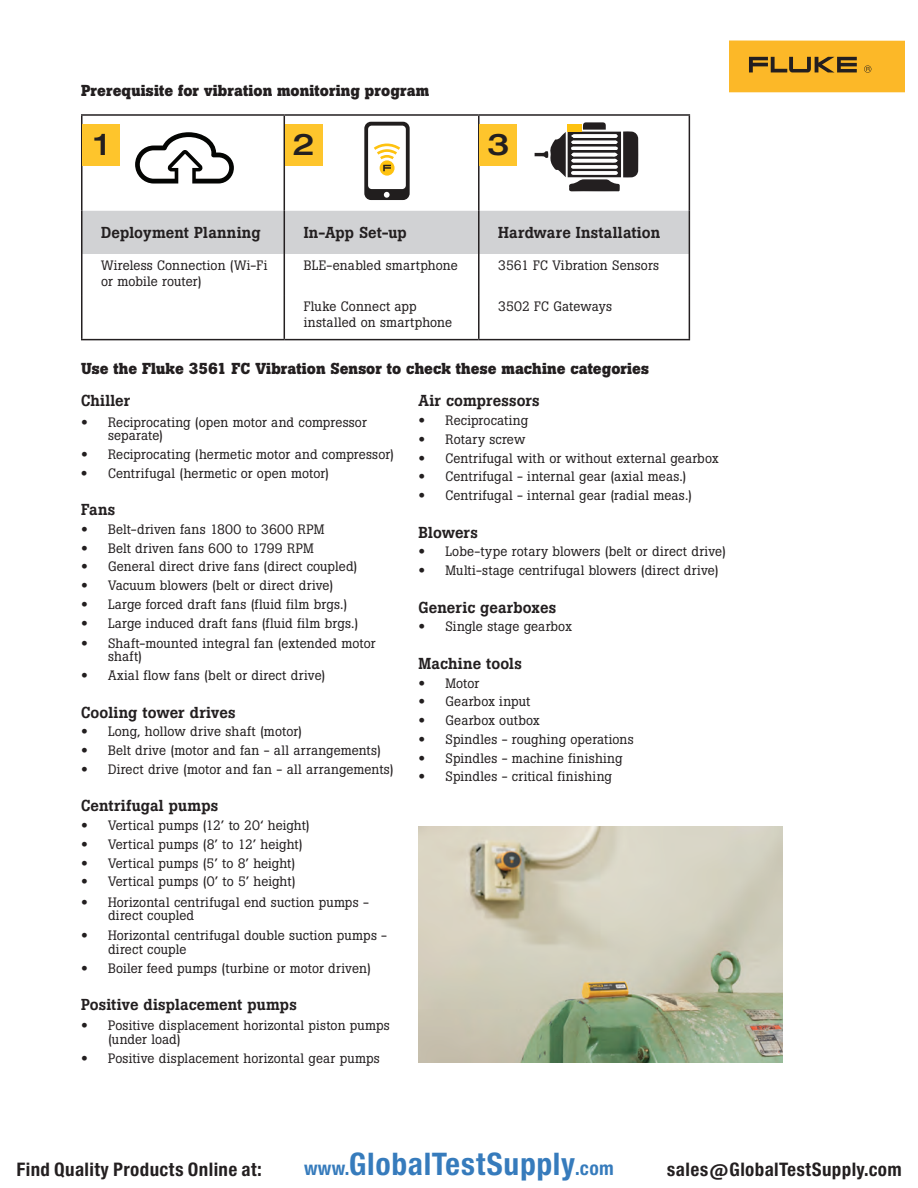
<style>
.page{position:relative;width:918px;height:1188px;background:#fff}
.page>*{position:absolute;margin:0;border:0;box-sizing:border-box;transform-origin:0 0}
.t1{font:500 expanded 30px "Helvetica Neue LT Pro";color:#231f20}
.t2{font:29.7px "Europa Gro Nr 2 SBOP Bol Con";letter-spacing:.02em;color:#367bbc}
.t3{font:17.85px "Europa Gro Nr 2 SBOP Bol Con";letter-spacing:.02em;color:#231f20}
.t4{font:500 15.75px "Boton Pro";letter-spacing:.005em;color:#231f20}
.t5{font:700 15.75px "Boton Pro";letter-spacing:.005em;color:#231f20}
.t6{font:13.5px/13.5px "Boton Pro";letter-spacing:.01em;color:#231f20}
.s1{font-family:"Helvetica Neue LT Pro";font-weight:100;font-stretch:expanded}
.s2{font-size:18.3px}
</style>
<div class="page">
<div style="left:729px;top:40px;width:175px;height:52px;background:#fcb828"></div>
<svg style="left:749px;top:57px;width:108px;height:15px"></svg>
<svg style="left:864px;top:65px;width:7px;height:8px"></svg>
<div style="left:82px;top:211px;width:607px;height:43px;background:#d1d2d4"></div>
<hr style="left:284px;top:116px;width:1px;height:95px;background:#231f20">
<hr style="left:478px;top:116px;width:2px;height:95px;background:#231f20">
<hr style="left:284px;top:211px;width:1px;height:43px;background:#231f20">
<hr style="left:478px;top:211px;width:2px;height:43px;background:#231f20">
<hr style="left:284px;top:254px;width:1px;height:41px;background:#231f20">
<hr style="left:478px;top:254px;width:2px;height:41px;background:#231f20">
<hr style="left:284px;top:295px;width:1px;height:44px;background:#231f20">
<hr style="left:478px;top:295px;width:2px;height:44px;background:#231f20">
<hr style="left:81px;top:114px;width:203px;height:2px;background:#231f20">
<hr style="left:81px;top:116px;width:1px;height:95px;background:#231f20">
<hr style="left:284px;top:114px;width:195px;height:2px;background:#231f20">
<hr style="left:479px;top:114px;width:211px;height:2px;background:#231f20">
<hr style="left:689px;top:116px;width:1px;height:95px;background:#231f20">
<hr style="left:81px;top:211px;width:1px;height:43px;background:#231f20">
<hr style="left:689px;top:211px;width:1px;height:43px;background:#231f20">
<hr style="left:81px;top:254px;width:1px;height:41px;background:#231f20">
<hr style="left:689px;top:254px;width:1px;height:41px;background:#231f20">
<hr style="left:81px;top:295px;width:1px;height:44px;background:#231f20">
<hr style="left:689px;top:295px;width:1px;height:44px;background:#231f20">
<hr style="left:81px;top:339px;width:203px;height:1px;background:#231f20">
<hr style="left:284px;top:339px;width:195px;height:1px;background:#231f20">
<hr style="left:479px;top:339px;width:211px;height:1px;background:#231f20">
<svg style="left:364px;top:122px;width:46px;height:78px"></svg>
<svg style="left:135px;top:132px;width:99px;height:52px"></svg>
<svg style="left:535px;top:122px;width:103px;height:70px"></svg>
<div style="left:568px;top:124px;width:14px;height:7px;background:#fec210"></div>
<img style="left:419px;top:826px;width:364px;height:236px">
<div style="left:82px;top:124px;width:38px;height:41px;background:#fec52c"></div>
<div style="left:285px;top:124px;width:37px;height:41px;background:#fec52c"></div>
<div style="left:480px;top:124px;width:37px;height:41px;background:#fec52c"></div>
<p class="t5" style="left:81px;top:80px;width:350px">Prerequisite for vibration monitoring program</p>
<h1 class="t1" style="left:94px;top:126px;width:16px">1</h1>
<h1 class="t1" style="left:293px;top:126px;width:24px">2</h1>
<h1 class="t1" style="left:487px;top:126px;width:24px">3</h1>
<p class="t4" style="left:101px;top:223px;width:161px">Deployment Planning</p>
<p class="t4" style="left:304px;top:223px;width:105px">In-App Set-up</p>
<p class="t4" style="left:498px;top:223px;width:164px">Hardware Installation</p>
<p class="t6" style="left:101px;top:258px;width:168px;line-height:15.8px">Wireless Connection (Wi-Fi or mobile router)</p>
<p class="t6" style="left:304px;top:259px;width:156px">BLE-enabled smartphone</p>
<p class="t6" style="left:498px;top:259px;width:162px">3561 FC Vibration Sensors</p>
<p class="t6" style="left:304px;top:299px;width:150px;line-height:15.8px">Fluke Connect app installed on smartphone</p>
<p class="t6" style="left:498px;top:300px;width:115px">3502 FC Gateways</p>
<p class="t5" style="left:81px;top:358px;width:570px">Use the Fluke 3561 FC Vibration Sensor to check these machine categories</p>
<p class="t4" style="left:81px;top:391px;width:51px">Chiller</p>
<p class="t6" style="left:108px;top:415px;width:260px;text-indent:-27px"><span class="s1">•</span> Reciprocating (open motor and compressor separate)</p>
<p class="t6" style="left:81px;top:447px;width:315px"><span class="s1">•</span> Reciprocating (hermetic motor and compressor)</p>
<p class="t6" style="left:81px;top:466px;width:250px"><span class="s1">•</span> Centrifugal (hermetic or open motor)</p>
<p class="t4" style="left:81px;top:499px;width:36px">Fans</p>
<p class="t6" style="left:81px;top:522px;width:245px"><span class="s1">•</span> Belt-driven fans 1800 to 3600 RPM</p>
<p class="t6" style="left:81px;top:541px;width:234px"><span class="s1">•</span> Belt driven fans 600 to 1799 RPM</p>
<p class="t6" style="left:81px;top:560px;width:278px"><span class="s1">•</span> General direct drive fans (direct coupled)</p>
<p class="t6" style="left:81px;top:579px;width:254px"><span class="s1">•</span> Vacuum blowers (belt or direct drive)</p>
<p class="t6" style="left:81px;top:597px;width:268px"><span class="s1">•</span> Large forced draft fans (fluid film brgs.)</p>
<p class="t6" style="left:81px;top:616px;width:279px"><span class="s1">•</span> Large induced draft fans (fluid film brgs.)</p>
<p class="t6" style="left:108px;top:636px;width:269px;text-indent:-27px"><span class="s1">•</span> Shaft-mounted integral fan (extended motor shaft)</p>
<p class="t6" style="left:81px;top:669px;width:246px"><span class="s1">•</span> Axial flow fans (belt or direct drive)</p>
<p class="t4" style="left:81px;top:702px;width:156px">Cooling tower drives</p>
<p class="t6" style="left:81px;top:725px;width:223px"><span class="s1">•</span> Long, hollow drive shaft (motor)</p>
<p class="t6" style="left:81px;top:744px;width:302px"><span class="s1">•</span> Belt drive (motor and fan - all arrangements)</p>
<p class="t6" style="left:81px;top:762px;width:314px"><span class="s1">•</span> Direct drive (motor and fan - all arrangements)</p>
<p class="t4" style="left:81px;top:796px;width:139px">Centrifugal pumps</p>
<p class="t6" style="left:81px;top:819px;width:230px"><span class="s1">•</span> Vertical pumps (12’ to 20‘ height)</p>
<p class="t6" style="left:81px;top:837px;width:223px"><span class="s1">•</span> Vertical pumps (8’ to 12’ height)</p>
<p class="t6" style="left:81px;top:856px;width:216px"><span class="s1">•</span> Vertical pumps (5’ to 8’ height)</p>
<p class="t6" style="left:81px;top:875px;width:216px"><span class="s1">•</span> Vertical pumps (0’ to 5’ height)</p>
<p class="t6" style="left:108px;top:895px;width:262px;text-indent:-27px"><span class="s1">•</span> Horizontal centrifugal end suction pumps - direct coupled</p>
<p class="t6" style="left:108px;top:929px;width:281px;text-indent:-27px"><span class="s1">•</span> Horizontal centrifugal double suction pumps - direct couple</p>
<p class="t6" style="left:81px;top:961px;width:292px"><span class="s1">•</span> Boiler feed pumps (turbine or motor driven)</p>
<p class="t4" style="left:81px;top:994px;width:217px">Positive displacement pumps</p>
<p class="t6" style="left:108px;top:1019px;width:283px;text-indent:-27px"><span class="s1">•</span> Positive displacement horizontal piston pumps (under load)</p>
<p class="t6" style="left:81px;top:1051px;width:300px"><span class="s1">•</span> Positive displacement horizontal gear pumps</p>
<p class="t4" style="left:419px;top:391px;width:123px">Air compressors</p>
<p class="t6" style="left:419px;top:414px;width:111px"><span class="s1">•</span> Reciprocating</p>
<p class="t6" style="left:419px;top:432px;width:108px"><span class="s1">•</span> Rotary screw</p>
<p class="t6" style="left:419px;top:451px;width:302px"><span class="s1">•</span> Centrifugal with or without external gearbox</p>
<p class="t6" style="left:419px;top:470px;width:270px"><span class="s1">•</span> Centrifugal - internal gear (axial meas.)</p>
<p class="t6" style="left:419px;top:489px;width:275px"><span class="s1">•</span> Centrifugal - internal gear (radial meas.)</p>
<p class="t4" style="left:419px;top:522px;width:61px">Blowers</p>
<p class="t6" style="left:419px;top:545px;width:309px"><span class="s1">•</span> Lobe-type rotary blowers (belt or direct drive)</p>
<p class="t6" style="left:419px;top:564px;width:302px"><span class="s1">•</span> Multi-stage centrifugal blowers (direct drive)</p>
<p class="t4" style="left:419px;top:597px;width:139px">Generic gearboxes</p>
<p class="t6" style="left:419px;top:620px;width:155px"><span class="s1">•</span> Single stage gearbox</p>
<p class="t4" style="left:419px;top:653px;width:105px">Machine tools</p>
<p class="t6" style="left:419px;top:676px;width:62px"><span class="s1">•</span> Motor</p>
<p class="t6" style="left:419px;top:695px;width:113px"><span class="s1">•</span> Gearbox input</p>
<p class="t6" style="left:419px;top:714px;width:123px"><span class="s1">•</span> Gearbox outbox</p>
<p class="t6" style="left:419px;top:732px;width:217px"><span class="s1">•</span> Spindles - roughing operations</p>
<p class="t6" style="left:418px;top:751px;width:206px"><span class="s1">•</span> Spindles - machine finishing</p>
<p class="t6" style="left:418px;top:770px;width:195px"><span class="s1">•</span> Spindles - critical finishing</p>
<h3 class="t3" style="left:16px;top:1159px;width:247px">Find Quality Products Online at:</h3>
<h2 class="t2" style="left:304px;top:1147px;width:311px"><span class="s2">www.</span>GlobalTestSupply<span class="s2">.com</span></h2>
<h3 class="t3" style="left:667px;top:1159px;width:236px">sales@GlobalTestSupply.com</h3>
</div>
